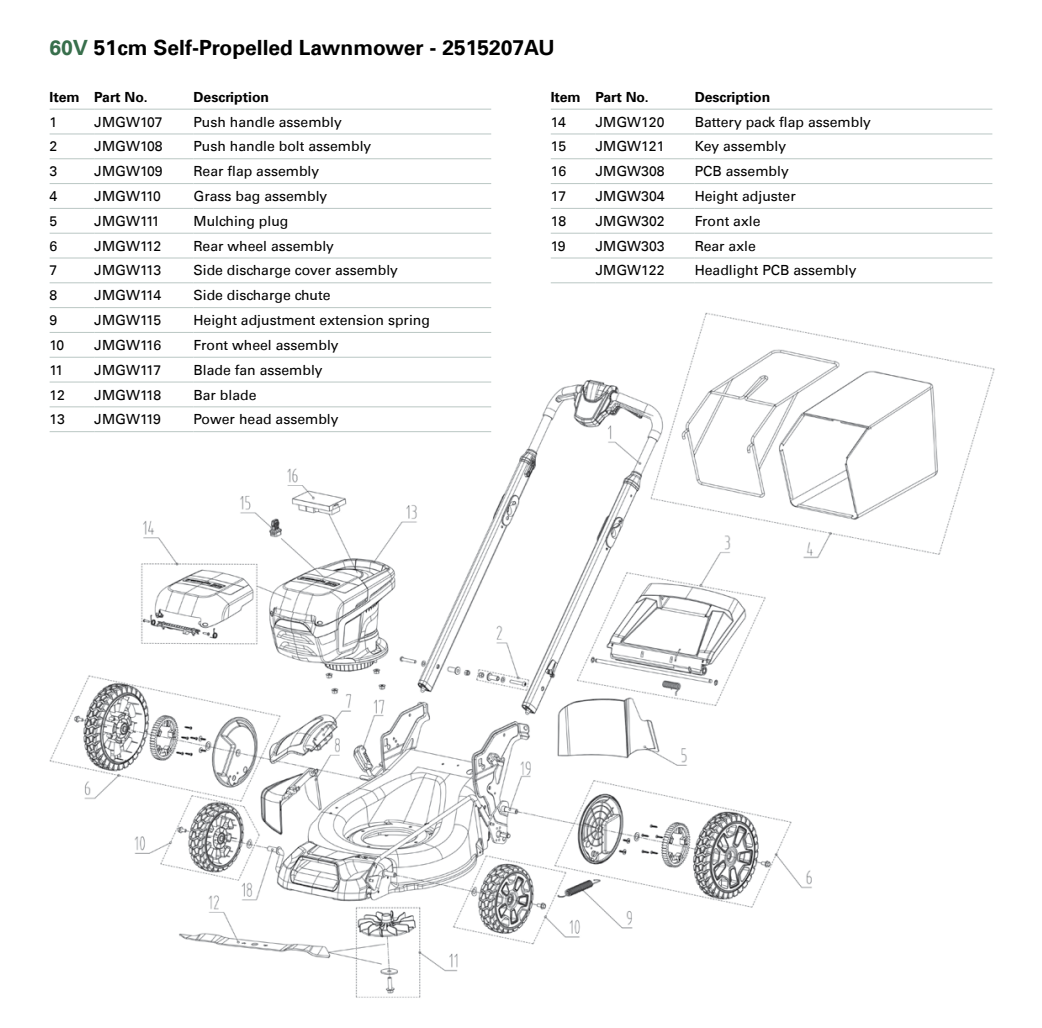
<style>
.page{position:relative;width:1042px;height:1028px;background:#fff}
.page>*{position:absolute;margin:0;border:0;box-sizing:border-box;transform-origin:0 0}
.t1{font:700 21px "Univers LT";color:#000}
.t2{font:14px "Univers LT";color:#000}
.t3{font:700 14px "Univers LT";color:#000}
.s1{color:#386f4c}
</style>
<div class="page">
<img style="left:50px;top:312px;width:945px;height:686px">
<hr style="left:50px;top:109px;width:44px;height:1px;background:#bac7c4">
<hr style="left:94px;top:109px;width:99px;height:1px;background:#bac7c4">
<hr style="left:193px;top:109px;width:298px;height:1px;background:#bac7c4">
<hr style="left:50px;top:134px;width:44px;height:1px;background:#bac7c4">
<hr style="left:94px;top:134px;width:99px;height:1px;background:#bac7c4">
<hr style="left:193px;top:134px;width:298px;height:1px;background:#bac7c4">
<hr style="left:50px;top:158px;width:44px;height:1px;background:#bac7c4">
<hr style="left:94px;top:158px;width:99px;height:1px;background:#bac7c4">
<hr style="left:193px;top:158px;width:298px;height:1px;background:#bac7c4">
<hr style="left:50px;top:183px;width:44px;height:1px;background:#bac7c4">
<hr style="left:94px;top:183px;width:99px;height:1px;background:#bac7c4">
<hr style="left:193px;top:183px;width:298px;height:1px;background:#bac7c4">
<hr style="left:50px;top:208px;width:44px;height:1px;background:#bac7c4">
<hr style="left:94px;top:208px;width:99px;height:1px;background:#bac7c4">
<hr style="left:193px;top:208px;width:298px;height:1px;background:#bac7c4">
<hr style="left:50px;top:233px;width:44px;height:1px;background:#bac7c4">
<hr style="left:94px;top:233px;width:99px;height:1px;background:#bac7c4">
<hr style="left:193px;top:233px;width:298px;height:1px;background:#bac7c4">
<hr style="left:50px;top:258px;width:44px;height:1px;background:#bac7c4">
<hr style="left:94px;top:258px;width:99px;height:1px;background:#bac7c4">
<hr style="left:193px;top:258px;width:298px;height:1px;background:#bac7c4">
<hr style="left:50px;top:282px;width:44px;height:1px;background:#bac7c4">
<hr style="left:94px;top:282px;width:99px;height:1px;background:#bac7c4">
<hr style="left:193px;top:282px;width:298px;height:1px;background:#bac7c4">
<hr style="left:50px;top:307px;width:44px;height:1px;background:#bac7c4">
<hr style="left:94px;top:307px;width:99px;height:1px;background:#bac7c4">
<hr style="left:193px;top:307px;width:298px;height:1px;background:#bac7c4">
<hr style="left:50px;top:332px;width:44px;height:1px;background:#bac7c4">
<hr style="left:94px;top:332px;width:99px;height:1px;background:#bac7c4">
<hr style="left:193px;top:332px;width:298px;height:1px;background:#bac7c4">
<hr style="left:50px;top:357px;width:44px;height:1px;background:#bac7c4">
<hr style="left:94px;top:357px;width:99px;height:1px;background:#bac7c4">
<hr style="left:193px;top:357px;width:298px;height:1px;background:#bac7c4">
<hr style="left:50px;top:382px;width:44px;height:1px;background:#bac7c4">
<hr style="left:94px;top:382px;width:99px;height:1px;background:#bac7c4">
<hr style="left:193px;top:382px;width:298px;height:1px;background:#bac7c4">
<hr style="left:50px;top:406px;width:44px;height:1px;background:#bac7c4">
<hr style="left:94px;top:406px;width:99px;height:1px;background:#bac7c4">
<hr style="left:193px;top:406px;width:298px;height:1px;background:#bac7c4">
<hr style="left:50px;top:431px;width:44px;height:1px;background:#bac7c4">
<hr style="left:94px;top:431px;width:99px;height:1px;background:#bac7c4">
<hr style="left:193px;top:431px;width:298px;height:1px;background:#bac7c4">
<hr style="left:551px;top:109px;width:44px;height:1px;background:#bac7c4">
<hr style="left:595px;top:109px;width:99px;height:1px;background:#bac7c4">
<hr style="left:694px;top:109px;width:298px;height:1px;background:#bac7c4">
<hr style="left:551px;top:134px;width:44px;height:1px;background:#bac7c4">
<hr style="left:595px;top:134px;width:99px;height:1px;background:#bac7c4">
<hr style="left:694px;top:134px;width:298px;height:1px;background:#bac7c4">
<hr style="left:551px;top:158px;width:44px;height:1px;background:#bac7c4">
<hr style="left:595px;top:158px;width:99px;height:1px;background:#bac7c4">
<hr style="left:694px;top:158px;width:298px;height:1px;background:#bac7c4">
<hr style="left:551px;top:183px;width:44px;height:1px;background:#bac7c4">
<hr style="left:595px;top:183px;width:99px;height:1px;background:#bac7c4">
<hr style="left:694px;top:183px;width:298px;height:1px;background:#bac7c4">
<hr style="left:551px;top:208px;width:44px;height:1px;background:#bac7c4">
<hr style="left:595px;top:208px;width:99px;height:1px;background:#bac7c4">
<hr style="left:694px;top:208px;width:298px;height:1px;background:#bac7c4">
<hr style="left:551px;top:233px;width:44px;height:1px;background:#bac7c4">
<hr style="left:595px;top:233px;width:99px;height:1px;background:#bac7c4">
<hr style="left:694px;top:233px;width:298px;height:1px;background:#bac7c4">
<hr style="left:551px;top:258px;width:44px;height:1px;background:#bac7c4">
<hr style="left:595px;top:258px;width:99px;height:1px;background:#bac7c4">
<hr style="left:694px;top:258px;width:298px;height:1px;background:#bac7c4">
<hr style="left:551px;top:282px;width:44px;height:1px;background:#bac7c4">
<hr style="left:595px;top:282px;width:99px;height:1px;background:#bac7c4">
<hr style="left:694px;top:282px;width:298px;height:1px;background:#bac7c4">
<h1 class="t1" style="left:50px;top:35px;width:507px"><span class="s1">60V</span> 51cm Self-Propelled Lawnmower - 2515207AU</h1>
<p class="t3" style="left:551px;top:89px;width:99px">Item Part No.</p>
<p class="t3" style="left:694px;top:89px;width:77px">Description</p>
<p class="t2" style="left:551px;top:113px;width:17px">14</p>
<p class="t2" style="left:595px;top:113px;width:71px">JMGW120</p>
<p class="t2" style="left:694px;top:113px;width:178px">Battery pack flap assembly</p>
<p class="t2" style="left:551px;top:138px;width:17px">15</p>
<p class="t2" style="left:595px;top:138px;width:71px">JMGW121</p>
<p class="t2" style="left:694px;top:138px;width:93px">Key assembly</p>
<p class="t2" style="left:551px;top:163px;width:17px">16</p>
<p class="t2" style="left:595px;top:163px;width:71px">JMGW308</p>
<p class="t2" style="left:694px;top:163px;width:96px">PCB assembly</p>
<p class="t2" style="left:551px;top:188px;width:17px">17</p>
<p class="t2" style="left:595px;top:188px;width:71px">JMGW304</p>
<p class="t2" style="left:694px;top:188px;width:103px">Height adjuster</p>
<p class="t2" style="left:551px;top:213px;width:17px">18</p>
<p class="t2" style="left:595px;top:213px;width:71px">JMGW302</p>
<p class="t2" style="left:694px;top:213px;width:67px">Front axle</p>
<p class="t2" style="left:551px;top:237px;width:16px">19</p>
<p class="t2" style="left:595px;top:237px;width:71px">JMGW303</p>
<p class="t2" style="left:694px;top:237px;width:63px">Rear axle</p>
<p class="t2" style="left:595px;top:262px;width:71px">JMGW122</p>
<p class="t2" style="left:694px;top:262px;width:163px">Headlight PCB assembly</p>
<p class="t3" style="left:50px;top:89px;width:99px">Item Part No.</p>
<p class="t3" style="left:193px;top:89px;width:77px">Description</p>
<p class="t2" style="left:50px;top:113px;width:9px">1</p>
<p class="t2" style="left:94px;top:113px;width:70px">JMGW107</p>
<p class="t2" style="left:193px;top:113px;width:150px">Push handle assembly</p>
<p class="t2" style="left:50px;top:138px;width:9px">2</p>
<p class="t2" style="left:94px;top:138px;width:70px">JMGW108</p>
<p class="t2" style="left:193px;top:138px;width:179px">Push handle bolt assembly</p>
<p class="t2" style="left:50px;top:163px;width:9px">3</p>
<p class="t2" style="left:94px;top:163px;width:70px">JMGW109</p>
<p class="t2" style="left:193px;top:163px;width:127px">Rear flap assembly</p>
<p class="t2" style="left:50px;top:188px;width:9px">4</p>
<p class="t2" style="left:94px;top:188px;width:68px">JMGW110</p>
<p class="t2" style="left:193px;top:188px;width:135px">Grass bag assembly</p>
<p class="t2" style="left:50px;top:213px;width:9px">5</p>
<p class="t2" style="left:94px;top:213px;width:67px">JMGW111</p>
<p class="t2" style="left:193px;top:213px;width:96px">Mulching plug</p>
<p class="t2" style="left:50px;top:237px;width:9px">6</p>
<p class="t2" style="left:94px;top:237px;width:69px">JMGW112</p>
<p class="t2" style="left:193px;top:237px;width:142px">Rear wheel assembly</p>
<p class="t2" style="left:50px;top:262px;width:9px">7</p>
<p class="t2" style="left:94px;top:262px;width:69px">JMGW113</p>
<p class="t2" style="left:193px;top:262px;width:206px">Side discharge cover assembly</p>
<p class="t2" style="left:50px;top:287px;width:9px">8</p>
<p class="t2" style="left:94px;top:287px;width:68px">JMGW114</p>
<p class="t2" style="left:193px;top:287px;width:139px">Side discharge chute</p>
<p class="t2" style="left:50px;top:312px;width:9px">9</p>
<p class="t2" style="left:94px;top:312px;width:69px">JMGW115</p>
<p class="t2" style="left:193px;top:312px;width:238px">Height adjustment extension spring</p>
<p class="t2" style="left:50px;top:337px;width:16px">10</p>
<p class="t2" style="left:94px;top:337px;width:69px">JMGW116</p>
<p class="t2" style="left:193px;top:337px;width:147px">Front wheel assembly</p>
<p class="t2" style="left:50px;top:361px;width:15px">11</p>
<p class="t2" style="left:94px;top:361px;width:69px">JMGW117</p>
<p class="t2" style="left:193px;top:361px;width:131px">Blade fan assembly</p>
<p class="t2" style="left:50px;top:386px;width:17px">12</p>
<p class="t2" style="left:94px;top:386px;width:69px">JMGW118</p>
<p class="t2" style="left:193px;top:386px;width:65px">Bar blade</p>
<p class="t2" style="left:50px;top:411px;width:17px">13</p>
<p class="t2" style="left:94px;top:411px;width:68px">JMGW119</p>
<p class="t2" style="left:193px;top:411px;width:147px">Power head assembly</p>
</div>
